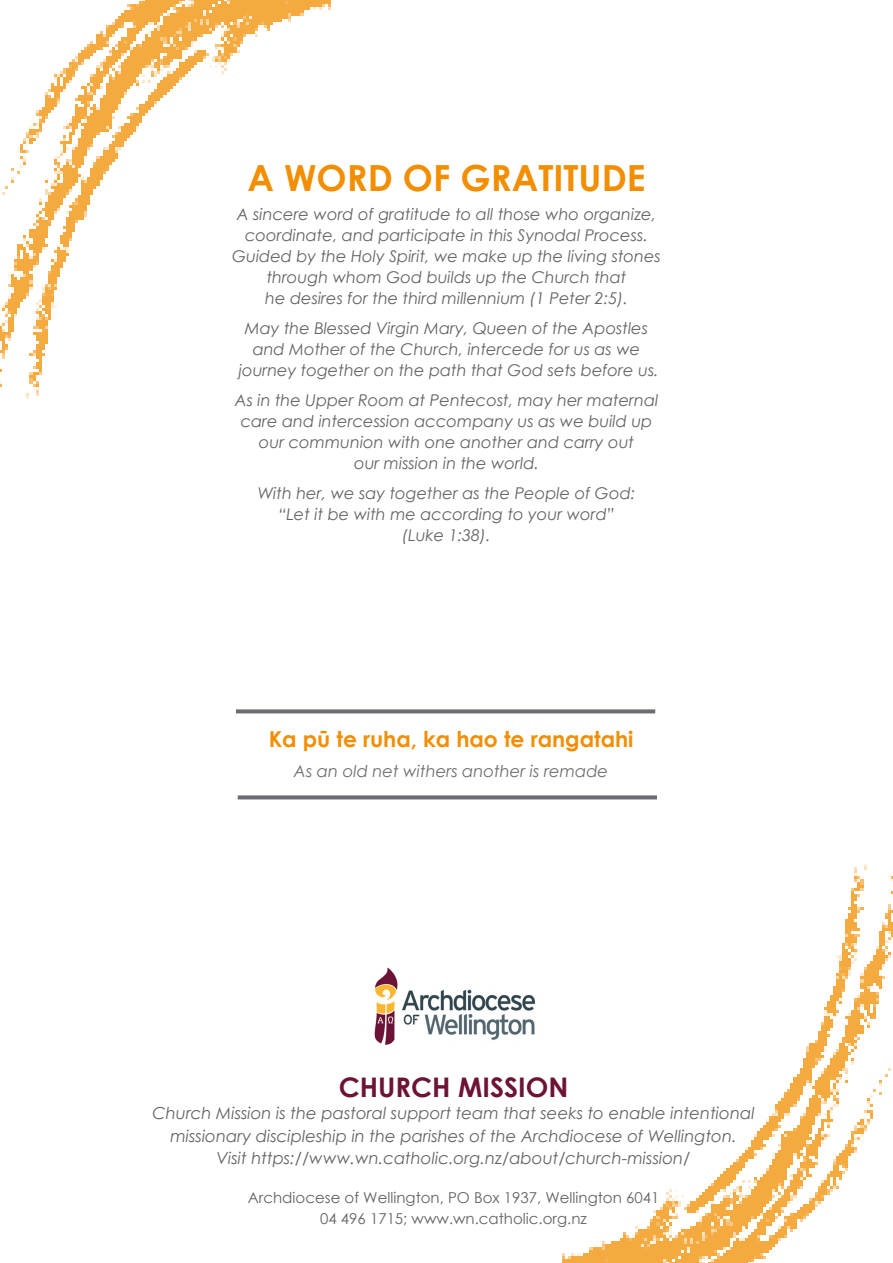
<style>
.page{position:relative;width:893px;height:1263px;background:#fff}
.page>*{position:absolute;margin:0;border:0;box-sizing:border-box;transform-origin:0 0}
.t1{font:700 36px "Century Gothic";color:#f28e00}
.t2{font:700 27px "Century Gothic";color:#6c1336}
.t3{font:700 21.9px "Century Gothic";color:#f28e00}
.t4{font:italic 16.5px/22.5px "Century Gothic";color:#636366;text-align:center}
.t5{font:italic 16.35px "Century Gothic";color:#6c6d70}
.t6{font:italic 16.2px "Century Gothic";color:#636366}
.t7{font:15px "Century Gothic";color:#636366}
</style>
<div class="page">
<img style="left:374px;top:967px;width:162px;height:78px">
<img style="left:0;top:0;width:331px;height:399px">
<img style="left:562px;top:864px;width:331px;height:399px">
<svg style="left:236px;top:709px;width:419px;height:4px;background:#7a7b7e"></svg>
<svg style="left:238px;top:795px;width:419px;height:4px;background:#7b7c7e"></svg>
<p class="t1" style="left:247px;top:150px;width:400px">A WORD OF GRATITUDE</p>
<p class="t6" style="left:237px;top:203px;width:421px">A sincere word of gratitude to all those who organize,</p>
<p class="t6" style="left:245px;top:224px;width:404px">coordinate, and participate in this Synodal Process.</p>
<p class="t6" style="left:232px;top:245px;width:430px">Guided by the Holy Spirit, we make up the living stones</p>
<p class="t6" style="left:267px;top:266px;width:361px">through whom God builds up the Church that</p>
<p class="t6" style="left:265px;top:287px;width:364px">he desires for the third millennium (1 Peter 2:5).</p>
<p class="t6" style="left:245px;top:317px;width:405px">May the Blessed Virgin Mary, Queen of the Apostles</p>
<p class="t6" style="left:253px;top:338px;width:389px">and Mother of the Church, intercede for us as we</p>
<p class="t6" style="left:239px;top:359px;width:421px">journey together on the path that God sets before us.</p>
<p class="t6" style="left:235px;top:389px;width:425px">As in the Upper Room at Pentecost, may her maternal</p>
<p class="t6" style="left:241px;top:410px;width:413px">care and intercession accompany us as we build up</p>
<p class="t6" style="left:259px;top:431px;width:377px">our communion with one another and carry out</p>
<p class="t6" style="left:354px;top:452px;width:186px">our mission in the world.</p>
<p class="t6" style="left:258px;top:482px;width:379px">With her, we say together as the People of God:</p>
<p class="t6" style="left:278px;top:503px;width:338px">“Let it be with me according to your word”</p>
<p class="t6" style="left:402px;top:524px;width:90px">(Luke 1:38).</p>
<p class="t3" style="left:269px;top:723px;width:366px">Ka pū te ruha, ka hao te rangatahi</p>
<p class="t5" style="left:294px;top:760px;width:316px">As an old net withers another is remade</p>
<p class="t2" style="left:339px;top:1066px;width:231px">CHURCH MISSION</p>
<p class="t4" style="left:152px;top:1102px;width:604px">Church Mission is the pastoral support team that seeks to enable intentional missionary discipleship in the parishes of the Archdiocese of Wellington.</p>
<p class="t4" style="left:217px;top:1147px;width:475px">Visit https://www.wn.catholic.org.nz/about/church-mission/</p>
<p class="t7" style="left:248px;top:1187px;width:413px">Archdiocese of Wellington, PO Box 1937, Wellington 6041</p>
<p class="t7" style="left:320px;top:1208px;width:268px">04 496 1715; www.wn.catholic.org.nz</p>
</div>
